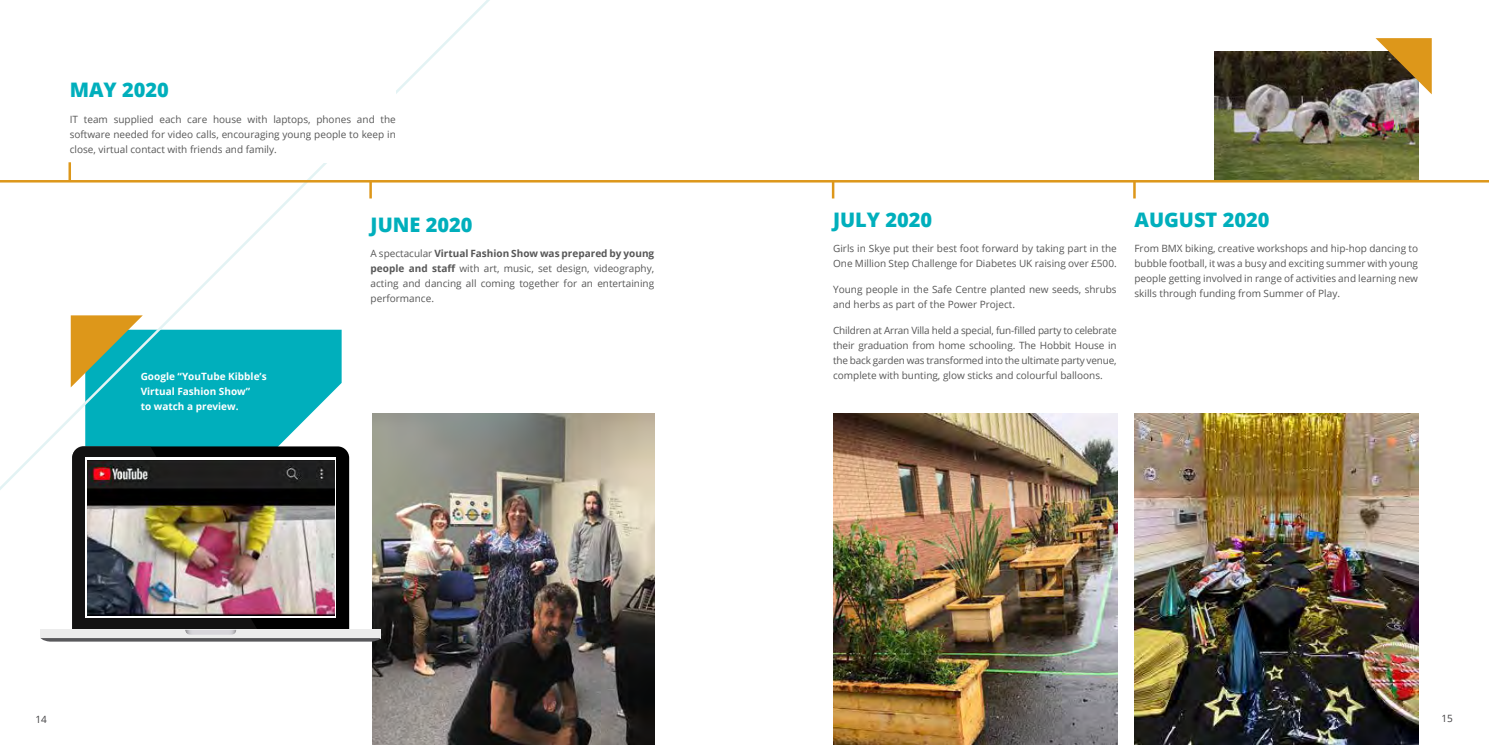
<style>
.page{position:relative;width:1489px;height:745px;background:#fff}
.page>*{position:absolute;margin:0;border:0;box-sizing:border-box;transform-origin:0 0}
.t1{font:800 20px "Open Sans";color:#00afbc}
.t2{font:10px/15px "Open Sans";color:#575757;text-align:justify}
.t3{font:700 10px/15px "Open Sans";color:#fff}
.t4{font:10px "Open Sans";color:#414042}
.s1{font-weight:700}
</style>
<div class="page">
<svg style="left:0;top:0;width:572px;height:518px"></svg>
<img style="left:1214px;top:51px;width:204px;height:129px">
<div style="left:70px;top:71px;width:326px;height:91px;background:#fff"></div>
<hr style="left:0;top:180px;width:1488px;height:2px;background:#dd971a">
<hr style="left:68px;top:162px;width:3px;height:18px;background:#dd971a">
<hr style="left:369px;top:181px;width:3px;height:17px;background:#dd971a">
<hr style="left:831px;top:181px;width:3px;height:17px;background:#dd971a">
<svg style="left:1133px;top:182px;width:2px;height:16px"></svg>
<img style="left:372px;top:413px;width:282px;height:331px">
<svg style="left:341px;top:446px;width:8px;height:183px"></svg>
<div style="left:41px;top:629px;width:339px;height:8px;background:#ececec"></div>
<svg style="left:41px;top:637px;width:339px;height:4px"></svg>
<img style="left:185px;top:629px;width:51px;height:5px">
<img style="left:833px;top:413px;width:284px;height:331px">
<img style="left:1134px;top:413px;width:283px;height:331px">
<img style="left:71px;top:315px;width:270px;height:314px">
<svg style="left:1375px;top:38px;width:56px;height:56px;background:#a4803f"></svg>
<h1 class="t1" style="left:70px;top:74px;width:101px">MAY 2020</h1>
<p class="t2" style="left:70px;top:111px;width:327px">IT team supplied each care house with laptops, phones and the software needed for video calls, encouraging young people to keep in close, virtual contact with friends and family.</p>
<p class="t3" style="left:141px;top:368px;width:127px">Google “YouTube Kibble’s<br>Virtual Fashion Show”<br>to watch a preview.</p>
<h1 class="t1" style="left:370px;top:209px;width:103px">JUNE 2020</h1>
<p class="t2" style="left:370px;top:246px;width:285px">A spectacular <span class="s1">Virtual Fashion Show was prepared by young people and staff</span> with art, music, set design, videography, acting and dancing all coming together for an entertaining performance.</p>
<h1 class="t1" style="left:833px;top:204px;width:101px">JULY 2020</h1>
<p class="t2" style="left:833px;top:240px;width:285px">Girls in Skye put their best foot forward by taking part in the<br>One Million Step Challenge for Diabetes UK raising over £500.</p>
<p class="t2" style="left:833px;top:281px;width:285px">Young people in the Safe Centre planted new seeds, shrubs and herbs as part of the Power Project.</p>
<p class="t2" style="left:833px;top:322px;width:285px">Children at Arran Villa held a special, fun-filled party to celebrate their graduation from home schooling. The Hobbit House in the back garden was transformed into the ultimate party venue, complete with bunting, glow sticks and colourful balloons.</p>
<h1 class="t1" style="left:1134px;top:204px;width:137px">AUGUST 2020</h1>
<p class="t2" style="left:1134px;top:240px;width:285px">From BMX biking, creative workshops and hip-hop dancing to bubble football, it was a busy and exciting summer with young people getting involved in range of activities and learning new skills through funding from Summer of Play.</p>
<p class="t4" style="left:35px;top:712px;width:13px">14</p>
<p class="t4" style="left:1441px;top:711px;width:13px">15</p>
</div>
